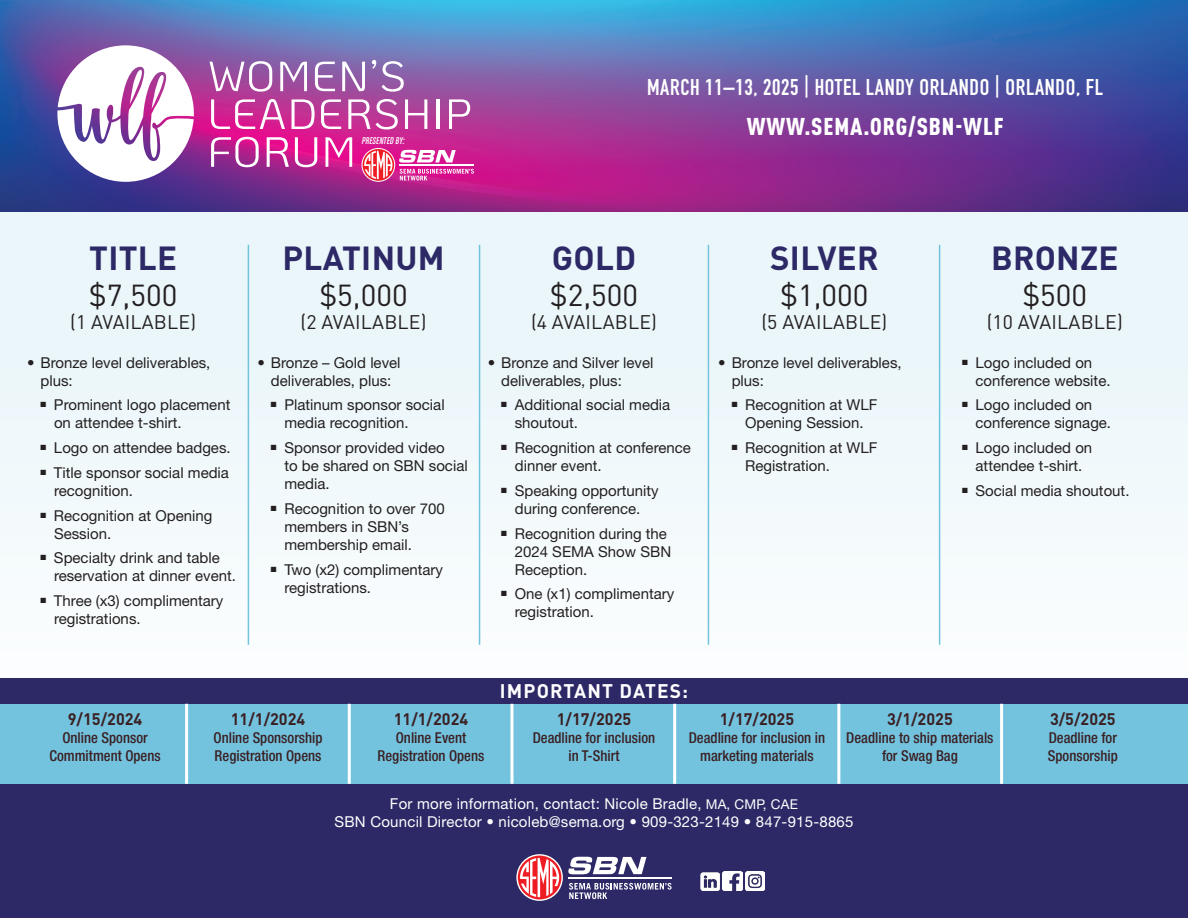
<style>
.page{position:relative;width:1188px;height:918px;background:#fff}
.page>*{position:absolute;margin:0;border:0;box-sizing:border-box;transform-origin:0 0}
.t1{font:700 33px "DINOT";letter-spacing:.01em;color:#2c2966}
.t2{font:30px "DINOT";color:#231f20}
.t3{font:900 condensed 24px "DINOT";letter-spacing:.04em;color:#fff}
.t4{font:700 22.5px "DIN Condensed";letter-spacing:.03em;color:#fff}
.t5{font:19.5px "DINOT";letter-spacing:.01em;color:#231f20}
.basic{font:700 19.5px "DINOT";letter-spacing:.06em;color:#fff}
.basic-2{font:700 16.5px "DINOT";color:#3a2023}
.t6{font:15px/18px "Helvetica Neue LT Std";color:#231f20}
.basic-3{font:500 condensed 15px/18px "Helvetica Neue LT Std";color:#3a2023;text-align:center}
.Bold_Head{font:15px "Helvetica Neue LT Std";letter-spacing:.015em;color:#fff}
.t7{font:italic 10.5px "Chalet Comprime Cologne Sixty";color:#fff}
.s1{font-size:13.5px}
</style>
<div class="page">
<img style="left:0;top:0;width:1188px;height:212px">
<svg style="left:399px;top:150px;width:57px;height:13px"></svg>
<svg style="left:400px;top:169px;width:74px;height:12px"></svg>
<hr style="left:399px;top:165px;width:75px;height:1px;background:#fff">
<svg style="left:362px;top:149px;width:33px;height:32px"></svg>
<div style="left:362px;top:148px;width:33px;height:34px;border:1px solid #fff;border-radius:50%"></div>
<svg style="left:364px;top:151px;width:29px;height:28px"></svg>
<svg style="left:57px;top:45px;width:137px;height:137px"></svg>
<svg style="left:210px;top:61px;width:62px;height:31px"></svg>
<svg style="left:280px;top:62px;width:27px;height:29px"></svg>
<svg style="left:315px;top:62px;width:20px;height:29px"></svg>
<svg style="left:342px;top:62px;width:23px;height:29px"></svg>
<svg style="left:372px;top:60px;width:4px;height:9px"></svg>
<svg style="left:382px;top:61px;width:22px;height:31px"></svg>
<svg style="left:211px;top:99px;width:74px;height:30px"></svg>
<svg style="left:292px;top:99px;width:23px;height:30px"></svg>
<svg style="left:321px;top:99px;width:20px;height:30px"></svg>
<svg style="left:348px;top:99px;width:50px;height:30px"></svg>
<svg style="left:405px;top:99px;width:22px;height:30px"></svg>
<hr style="left:437px;top:99px;width:3px;height:30px;background:#fff">
<svg style="left:449px;top:99px;width:21px;height:30px"></svg>
<svg style="left:211px;top:137px;width:48px;height:30px"></svg>
<svg style="left:267px;top:137px;width:22px;height:30px"></svg>
<svg style="left:295px;top:137px;width:22px;height:30px"></svg>
<svg style="left:326px;top:137px;width:26px;height:30px"></svg>
<div style="left:0;top:212px;width:1188px;height:540px;background:#f0f8fb"></div>
<div style="left:0;top:784px;width:664px;height:134px;background:#2c2966"></div>
<div style="left:664px;top:784px;width:524px;height:134px;background:#2c2966"></div>
<div style="left:0;top:704px;width:1188px;height:80px;background:#73c3df"></div>
<div style="left:0;top:678px;width:1188px;height:26px;background:#2c2966"></div>
<hr style="left:185px;top:704px;width:3px;height:80px;background:#fff">
<hr style="left:348px;top:704px;width:3px;height:80px;background:#fff">
<hr style="left:510px;top:704px;width:3px;height:80px;background:#fff">
<hr style="left:673px;top:704px;width:3px;height:80px;background:#fff">
<hr style="left:837px;top:704px;width:3px;height:80px;background:#fff">
<hr style="left:1000px;top:704px;width:3px;height:80px;background:#fff">
<hr style="left:248px;top:245px;width:1px;height:400px;background:#73c3df">
<hr style="left:479px;top:245px;width:1px;height:400px;background:#73c3df">
<hr style="left:708px;top:245px;width:1px;height:400px;background:#73c3df">
<hr style="left:939px;top:245px;width:1px;height:400px;background:#73c3df">
<svg style="left:568px;top:857px;width:78px;height:17px"></svg>
<svg style="left:569px;top:883px;width:103px;height:16px"></svg>
<hr style="left:568px;top:878px;width:104px;height:1px;background:#fff">
<svg style="left:517px;top:855px;width:45px;height:45px"></svg>
<div style="left:516px;top:854px;width:47px;height:47px;border:1px solid #fff;border-radius:50%"></div>
<svg style="left:520px;top:858px;width:39px;height:39px;background:#eb868c"></svg>
<img style="left:700px;top:872px;width:20px;height:19px">
<img style="left:723px;top:871px;width:20px;height:20px">
<img style="left:745px;top:871px;width:20px;height:20px">
<p class="t7" style="left:362px;top:135px;width:46px">PRESENTED BY:</p>
<p class="t4" style="left:647px;top:72px;width:458px">MARCH 11–13, 2025 | HOTEL LANDY ORLANDO | ORLANDO, FL</p>
<p class="t3" style="left:747px;top:109px;width:258px">WWW.SEMA.ORG/SBN-WLF</p>
<p class="t1" style="left:89px;top:232px;width:90px">TITLE</p>
<p class="t2" style="left:89px;top:272px;width:90px">$7,500</p>
<p class="t5" style="left:70px;top:307px;width:127px">(1 AVAILABLE)</p>
<p class="t6" style="left:40px;top:353px;width:171px;text-indent:-14px">• Bronze level deliverables, plus:</p>
<p class="t6" style="left:54px;top:396px;width:178px;text-indent:-14px">■ Prominent logo placement on attendee t-shirt.</p>
<p class="t6" style="left:40px;top:439px;width:192px">■ Logo on attendee badges.</p>
<p class="t6" style="left:54px;top:463px;width:177px;text-indent:-14px">■ Title sponsor social media recognition.</p>
<p class="t6" style="left:54px;top:506px;width:160px;text-indent:-14px">■ Recognition at Opening<br>Session.</p>
<p class="t6" style="left:54px;top:549px;width:183px;text-indent:-14px">■ Specialty drink and table reservation at dinner event.</p>
<p class="t6" style="left:54px;top:592px;width:171px;text-indent:-14px">■ Three (x3) complimentary registrations.</p>
<p class="t1" style="left:283px;top:232px;width:164px">PLATINUM</p>
<p class="t2" style="left:319px;top:272px;width:90px">$5,000</p>
<p class="t5" style="left:301px;top:307px;width:127px">(2 AVAILABLE)</p>
<p class="t6" style="left:257px;top:353px;width:145px;text-align:center">• Bronze – Gold level deliverables, plus:</p>
<p class="t6" style="left:284px;top:396px;width:162px;text-indent:-14px">■ Platinum sponsor social media recognition.</p>
<p class="t6" style="left:284px;top:439px;width:185px;text-indent:-14px">■ Sponsor provided video<br>to be shared on SBN social media.</p>
<p class="t6" style="left:284px;top:499px;width:162px;text-indent:-14px">■ Recognition to over 700 members in SBN’s membership email.</p>
<p class="t6" style="left:284px;top:560px;width:160px;text-indent:-14px">■ Two (x2) complimentary registrations.</p>
<p class="t1" style="left:552px;top:232px;width:86px">GOLD</p>
<p class="t2" style="left:550px;top:272px;width:90px">$2,500</p>
<p class="t5" style="left:531px;top:307px;width:127px">(4 AVAILABLE)</p>
<p class="t6" style="left:501px;top:353px;width:154px;text-indent:-14px">• Bronze and Silver level deliverables, plus:</p>
<p class="t6" style="left:515px;top:396px;width:157px;text-indent:-14px">■ Additional social media shoutout.</p>
<p class="t6" style="left:515px;top:439px;width:178px;text-indent:-14px">■ Recognition at conference dinner event.</p>
<p class="t6" style="left:501px;top:481px;width:159px;text-align:center">■ Speaking opportunity during conference.</p>
<p class="t6" style="left:515px;top:524px;width:158px;text-indent:-14px">■ Recognition during the<br>2024 SEMA Show SBN<br>Reception.</p>
<p class="t6" style="left:515px;top:585px;width:161px;text-indent:-14px">■ One (x1) complimentary registration.</p>
<p class="basic" style="left:500px;top:676px;width:190px">IMPORTANT DATES:</p>
<p class="t1" style="left:770px;top:232px;width:110px">SILVER</p>
<p class="t2" style="left:780px;top:272px;width:90px">$1,000</p>
<p class="t5" style="left:761px;top:307px;width:127px">(5 AVAILABLE)</p>
<p class="t6" style="left:732px;top:353px;width:171px;text-indent:-14px">• Bronze level deliverables, plus:</p>
<p class="t6" style="left:732px;top:396px;width:147px;text-align:center">■ Recognition at WLF<br>Opening Session.</p>
<p class="t6" style="left:745px;top:439px;width:134px;text-indent:-14px">■ Recognition at WLF<br>Registration.</p>
<p class="t1" style="left:991px;top:232px;width:129px">BRONZE</p>
<p class="t2" style="left:1022px;top:272px;width:66px">$500</p>
<p class="t5" style="left:987px;top:307px;width:138px">(10 AVAILABLE)</p>
<p class="t6" style="left:976px;top:353px;width:136px;text-indent:-14px">■ Logo included on conference website.</p>
<p class="t6" style="left:976px;top:396px;width:137px;text-indent:-14px">■ Logo included on conference signage.</p>
<p class="t6" style="left:962px;top:439px;width:132px;text-align:center">■ Logo included on attendee t-shirt.</p>
<p class="t6" style="left:962px;top:481px;width:169px">■ Social media shoutout.</p>
<p class="basic-2" style="left:68px;top:706px;width:76px">9/15/2024</p>
<p class="basic-3" style="left:49px;top:729px;width:113px">Online Sponsor<br>Commitment Opens</p>
<p class="basic-2" style="left:231px;top:706px;width:76px">11/1/2024</p>
<p class="basic-3" style="left:214px;top:729px;width:111px;text-align:left">Online Sponsorship<br>Registration Opens</p>
<p class="basic-2" style="left:394px;top:706px;width:76px">11/1/2024</p>
<p class="basic-3" style="left:378px;top:729px;width:108px">Online Event<br>Registration Opens</p>
<p class="basic-2" style="left:557px;top:706px;width:76px">1/17/2025</p>
<p class="basic-3" style="left:533px;top:729px;width:124px">Deadline for inclusion in T-Shirt</p>
<p class="basic-2" style="left:720px;top:706px;width:76px">1/17/2025</p>
<p class="basic-3" style="left:689px;top:729px;width:138px">Deadline for inclusion in marketing materials</p>
<p class="basic-2" style="left:887px;top:706px;width:67px">3/1/2025</p>
<p class="basic-3" style="left:846px;top:729px;width:149px">Deadline to ship materials for Swag Bag</p>
<p class="Bold_Head" style="left:390px;top:794px;width:410px">For more information, contact: Nicole Bradle, <span class="s1">MA, CMP, CAE</span></p>
<p class="Bold_Head" style="left:335px;top:812px;width:520px">SBN Council Director • nicoleb@sema.org • 909-323-2149 • 847-915-8865</p>
<p class="basic-2" style="left:1050px;top:706px;width:67px">3/5/2025</p>
<p class="basic-3" style="left:1048px;top:729px;width:71px;text-align:left">Deadline for<br>Sponsorship</p>
</div>
